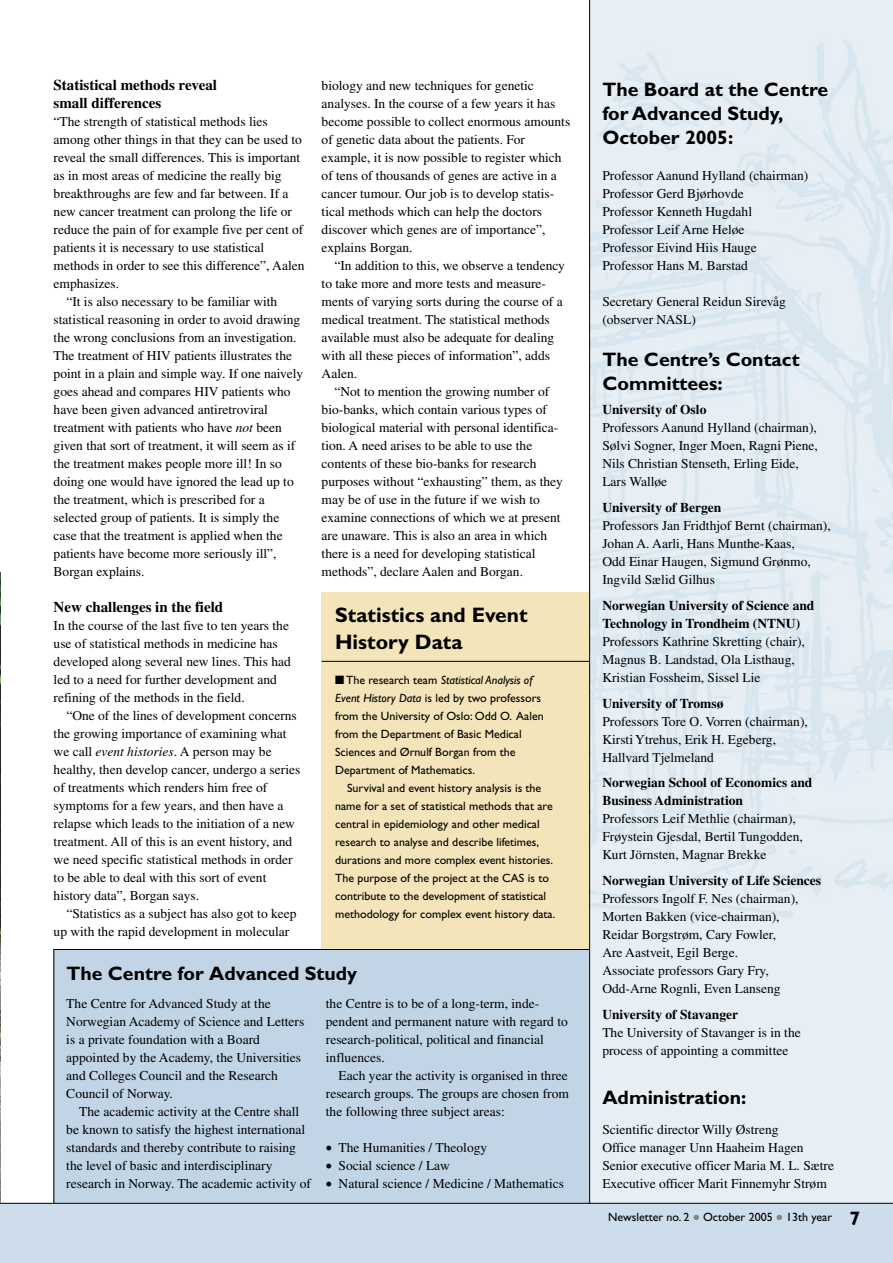
<style>
.page{position:relative;width:893px;height:1263px;background:#fff}
.page>*{position:absolute;margin:0;border:0;box-sizing:border-box;transform-origin:0 0}
.t1{font:700 21px/27px "Gill Sans";color:#000}
.t2{font:700 19.5px/24px "Gill Sans";color:#000}
.t3{font:700 15px/18px "Times";color:#000}
.t4{font:13.5px/18px "Times";color:#000}
.t5{font:700 13.5px/18px "Times";color:#000}
.t6{font:12px/18px "Gill Sans";color:#000}
.s1{font-style:italic}
.s2{color:#848484}
</style>
<div class="page">
<div style="left:321px;top:592px;width:326px;height:430px;background:#f3e4b9"></div>
<hr style="left:321px;top:661px;width:326px;height:1px;background:#000">
<div style="left:54px;top:950px;width:786px;height:269px;background:#c1d5e7"></div>
<img style="left:590px;top:0;width:302px;height:1203px">
<img style="left:0;top:572px;width:1px;height:631px">
<div style="left:0;top:1203px;width:892px;height:60px;background:#cdddec"></div>
<hr style="left:0;top:1203px;width:892px;height:1px;background:#000">
<hr style="left:589px;top:0;width:1px;height:1203px;background:#000">
<hr style="left:54px;top:949px;width:535px;height:1px;background:#000">
<hr style="left:54px;top:950px;width:1px;height:253px;background:#000">
<p class="t3" style="left:54px;top:77px;width:165px">Statistical methods reveal small differences</p>
<p class="t4" style="left:54px;top:114px;width:216px">“The strength of statistical methods lies</p>
<p class="t4" style="left:54px;top:132px;width:250px">among other things in that they can be used to</p>
<p class="t4" style="left:54px;top:150px;width:248px">reveal the small differences. This is important</p>
<p class="t4" style="left:54px;top:168px;width:229px">as in most areas of medicine the really big</p>
<p class="t4" style="left:54px;top:186px;width:236px">breakthroughs are few and far between. If a</p>
<p class="t4" style="left:54px;top:204px;width:240px">new cancer treatment can prolong the life or</p>
<p class="t4" style="left:54px;top:222px;width:251px">reduce the pain of for example five per cent of</p>
<p class="t4" style="left:54px;top:240px;width:212px">patients it is necessary to use statistical</p>
<p class="t4" style="left:54px;top:258px;width:252px">methods in order to see this difference”, Aalen</p>
<p class="t4" style="left:54px;top:276px;width:67px">emphasizes.</p>
<p class="t4" style="left:66px;top:294px;width:212px">“It is also necessary to be familiar with</p>
<p class="t4" style="left:54px;top:312px;width:248px">statistical reasoning in order to avoid drawing</p>
<p class="t4" style="left:54px;top:330px;width:244px">the wrong conclusions from an investigation.</p>
<p class="t4" style="left:54px;top:348px;width:240px">The treatment of HIV patients illustrates the</p>
<p class="t4" style="left:54px;top:366px;width:251px">point in a plain and simple way. If one naively</p>
<p class="t4" style="left:54px;top:384px;width:238px">goes ahead and compares HIV patients who</p>
<p class="t4" style="left:54px;top:402px;width:216px">have been given advanced antiretroviral</p>
<p class="t4" style="left:54px;top:420px;width:230px">treatment with patients who have <span class="s1">not</span> been</p>
<p class="t4" style="left:54px;top:438px;width:243px">given that sort of treatment, it will seem as if</p>
<p class="t4" style="left:54px;top:456px;width:230px">the treatment makes people more ill! In so</p>
<p class="t4" style="left:54px;top:474px;width:242px">doing one would have ignored the lead up to</p>
<p class="t4" style="left:54px;top:492px;width:213px">the treatment, which is prescribed for a</p>
<p class="t4" style="left:54px;top:510px;width:227px">selected group of patients. It is simply the</p>
<p class="t4" style="left:54px;top:528px;width:231px">case that the treatment is applied when the</p>
<p class="t4" style="left:54px;top:546px;width:224px">patients have become more seriously ill”,</p>
<p class="t4" style="left:54px;top:564px;width:92px">Borgan explains.</p>
<p class="t3" style="left:54px;top:599px;width:171px">New challenges in the field</p>
<p class="t4" style="left:54px;top:618px;width:239px">In the course of the last five to ten years the use of statistical methods in medicine has developed along several new lines. This had led to a need for further development and refining of the methods in the field.</p>
<p class="t4" style="left:54px;top:708px;width:248px;text-indent:13px">“One of the lines of development concerns the growing importance of examining what we call <span class="s1">event histories</span>. A person may be healthy, then develop cancer, undergo a series of treatments which renders him free of symptoms for a few years, and then have a relapse which leads to the initiation of a new treatment. All of this is an event history, and we need specific statistical methods in order to be able to deal with this sort of event history data”, Borgan says.</p>
<p class="t4" style="left:54px;top:906px;width:244px;text-indent:13px">“Statistics as a subject has also got to keep up with the rapid development in molecular</p>
<p class="t4" style="left:321px;top:78px;width:250px">biology and new techniques for genetic analyses. In the course of a few years it has become possible to collect enormous amounts of genetic data about the patients. For example, it is now possible to register which of tens of thousands of genes are active in a cancer tumour. Our job is to develop statis&shy;tical methods which can help the doctors discover which genes are of importance”, explains Borgan.</p>
<p class="t4" style="left:321px;top:258px;width:245px;text-indent:13px">“In addition to this, we observe a tendency to take more and more tests and measure&shy;ments of varying sorts during the course of a medical treatment. The statistical methods available must also be adequate for dealing with all these pieces of information”, adds Aalen.</p>
<p class="t4" style="left:321px;top:384px;width:243px;text-indent:13px">“Not to mention the growing number of bio-banks, which contain various types of biological material with personal identifica&shy;tion. A need arises to be able to use the contents of these bio-banks for research purposes without “exhausting” them, as they may be of use in the future if we wish to examine connections of which we at present are unaware. This is also an area in which there is a need for developing statistical methods”, declare Aalen and Borgan.</p>
<h1 class="t1" style="left:335px;top:604px;width:194px">Statistics and Event<br>History Data</h1>
<p class="t6" style="left:335px;top:672px;width:210px">■ The research team <span class="s1">Statistical Analysis of Event History Data</span> is led by two professors from the University of Oslo: Odd O. Aalen from the Department of Basic Medical Sciences and Ørnulf Borgan from the Department of Mathematics.</p>
<p class="t6" style="left:335px;top:780px;width:222px;text-indent:12px">Survival and event history analysis is the name for a set of statistical methods that are central in epidemiology and other medical research to analyse and describe lifetimes, durations and more complex event histories.<br>The purpose of the project at the CAS is to contribute to the development of statistical methodology for complex event history data.</p>
<h2 class="t2" style="left:66px;top:964px;width:292px">The Centre for Advanced Study</h2>
<p class="t4" style="left:66px;top:996px;width:239px">The Centre for Advanced Study at the Norwegian Academy of Science and Letters is a private foundation with a Board appointed by the Academy, the Universities and Colleges Council and the Research Council of Norway.</p>
<p class="t4" style="left:66px;top:1104px;width:246px;text-indent:13px">The academic activity at the Centre shall be known to satisfy the highest international standards and thereby contribute to raising the level of basic and interdisciplinary research in Norway. The academic activity of</p>
<p class="t4" style="left:326px;top:996px;width:243px">the Centre is to be of a long-term, inde&shy;pendent and permanent nature with regard to research-political, political and financial influences.</p>
<p class="t4" style="left:326px;top:1068px;width:245px;text-align:justify;text-indent:13px">Each year the activity is organised in three research groups. The groups are chosen from the following three subject areas:</p>
<p class="t4" style="left:326px;top:1140px;width:163px">• The Humanities / Theology</p>
<p class="t4" style="left:326px;top:1158px;width:125px">• Social science / Law</p>
<p class="t4" style="left:326px;top:1176px;width:240px">• Natural science / Medicine / Mathematics</p>
<h2 class="t2" style="left:602px;top:80px;width:227px">The Board at the Centre for Advanced Study,<br>October 2005:</h2>
<p class="t4" style="left:602px;top:168px;width:207px">Professor Aanund Hylland (chairman)<br>Professor Gerd Bjørhovde<br>Professor Kenneth Hugdahl<br>Professor Leif Arne Heløe<br>Professor Eivind Hiis Hauge<br>Professor Hans M. Barstad</p>
<p class="t4" style="left:602px;top:294px;width:185px">Secretary General Reidun Sirevåg (observer NASL)</p>
<h2 class="t2" style="left:602px;top:350px;width:199px">The Centre’s Contact<br>Committees:</h2>
<p class="t5" style="left:602px;top:402px;width:105px">University of Oslo</p>
<p class="t4" style="left:602px;top:420px;width:217px">Professors Aanund Hylland (chairman),<br>Sølvi Sogner, Inger Moen, Ragni Piene,<br>Nils Christian Stenseth, Erling Eide,<br>Lars Walløe</p>
<p class="t5" style="left:602px;top:500px;width:120px">University of Bergen</p>
<p class="t4" style="left:602px;top:518px;width:230px">Professors Jan Fridthjof Bernt (chairman), Johan A. Aarli, Hans Munthe-Kaas,<br>Odd Einar Haugen, Sigmund Grønmo, Ingvild Sælid Gilhus</p>
<p class="t5" style="left:602px;top:597px;width:213px">Norwegian University of Science and<br>Technology in Trondheim (NTNU)</p>
<p class="t4" style="left:602px;top:633px;width:204px">Professors Kathrine Skretting (chair),<br>Magnus B. Landstad, Ola Listhaug,<br>Kristian Fossheim, Sissel Lie</p>
<p class="t5" style="left:602px;top:695px;width:123px">University of Tromsø</p>
<p class="t4" style="left:602px;top:713px;width:207px">Professors Tore O. Vorren (chairman),<br>Kirsti Ytrehus, Erik H. Egeberg,<br>Hallvard Tjelmeland</p>
<p class="t5" style="left:602px;top:775px;width:211px">Norwegian School of Economics and<br>Business Administration</p>
<p class="t4" style="left:602px;top:811px;width:202px">Professors Leif Methlie (chairman),<br>Frøystein Gjesdal, Bertil Tungodden,<br>Kurt Jörnsten, Magnar Brekke</p>
<p class="t5" style="left:602px;top:873px;width:220px">Norwegian University of Life Sciences</p>
<p class="t4" style="left:602px;top:891px;width:198px">Professors Ingolf F. Nes (chairman),<br>Morten Bakken (vice-chairman),<br>Reidar Borgstrøm, Cary Fowler,<br>Are Aastveit, Egil Berge.<br>Associate professors Gary Fry,<br>Odd-Arne Rognli, Even Lanseng</p>
<p class="t5" style="left:602px;top:1007px;width:137px">University of Stavanger</p>
<p class="t4" style="left:602px;top:1025px;width:200px">The University of Stavanger is in the process of appointing a committee</p>
<h2 class="t2" style="left:602px;top:1088px;width:145px">Administration:</h2>
<p class="t4" style="left:602px;top:1122px;width:233px">Scientific director Willy Østreng<br>Office manager Unn Haaheim Hagen Senior executive officer Maria M. L. Sætre Executive officer Marit Finnemyhr Strøm</p>
<p class="t6" style="left:608px;top:1209px;width:225px">Newsletter no. 2 <span class="s2">●</span> October 2005 <span class="s2">●</span> 13th year</p>
<h2 class="t2" style="left:849px;top:1209px;width:12px">7</h2>
</div>
